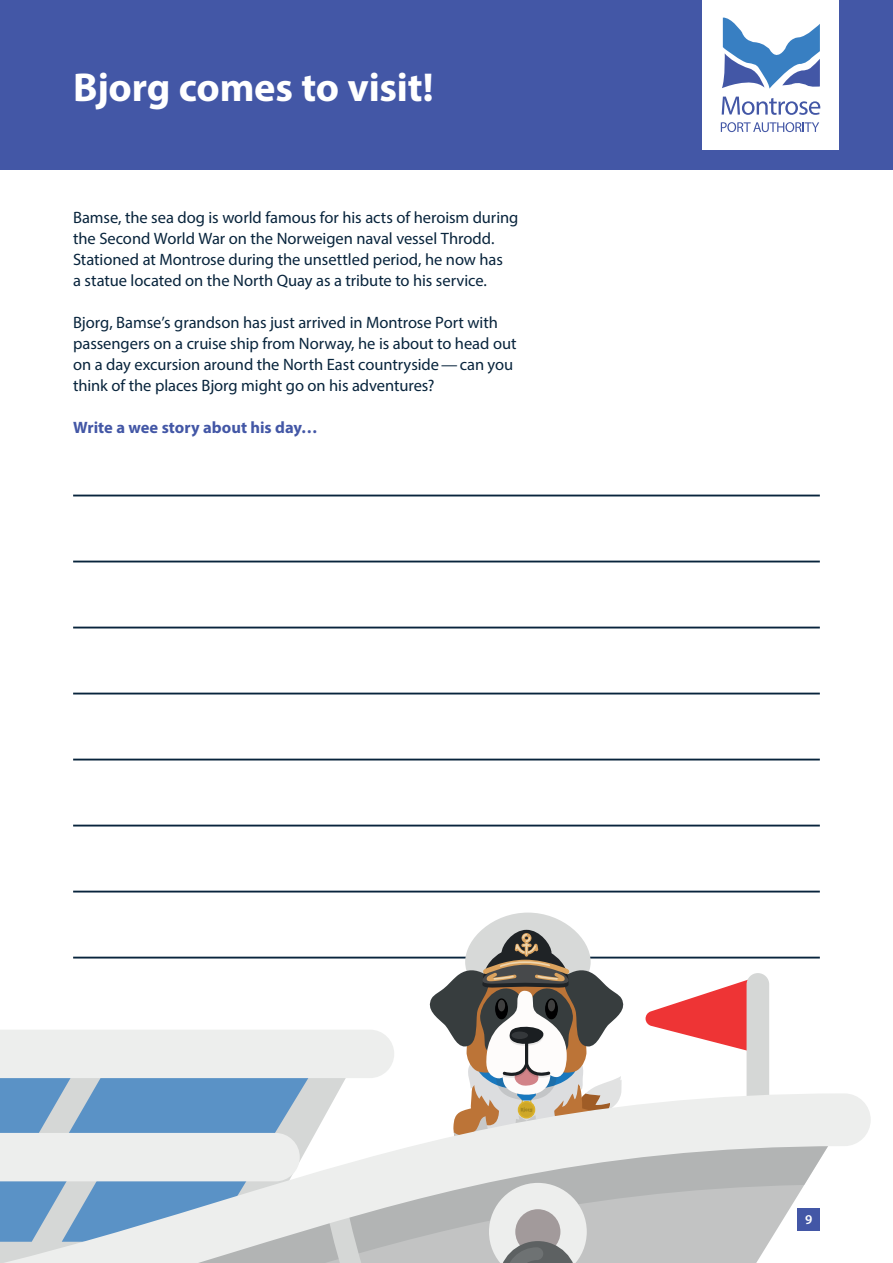
<style>
.page{position:relative;width:893px;height:1263px;background:#fff}
.page>*{position:absolute;margin:0;border:0;box-sizing:border-box;transform-origin:0 0}
.Activity_Heading{font:700 40.5px "Myriad Pro";letter-spacing:-.005em;color:#fff}
.Body_Copy{font:16.5px/21px "Myriad Pro";letter-spacing:-.005em;color:#08243c}
.Body_Copy_Bold{font:700 16.5px "Myriad Pro";color:#4357a6}
.t1{font:600 13.5px "Myriad Pro";color:#fff}
</style>
<div class="page">
<div style="left:0;top:0;width:893px;height:170px;background:#4357a6"></div>
<div style="left:702px;top:0;width:137px;height:150px;background:#fff"></div>
<svg style="left:722px;top:97px;width:98px;height:18px"></svg>
<svg style="left:721px;top:122px;width:98px;height:10px"></svg>
<svg style="left:722px;top:17px;width:98px;height:72px"></svg>
<hr style="left:73px;top:495px;width:747px;height:1px;background:#08243c">
<hr style="left:73px;top:561px;width:747px;height:1px;background:#08243c">
<hr style="left:73px;top:627px;width:747px;height:1px;background:#08243c">
<hr style="left:73px;top:693px;width:747px;height:1px;background:#08243c">
<hr style="left:73px;top:759px;width:747px;height:1px;background:#08243c">
<hr style="left:73px;top:825px;width:747px;height:1px;background:#08243c">
<hr style="left:73px;top:891px;width:747px;height:1px;background:#08243c">
<hr style="left:73px;top:957px;width:747px;height:1px;background:#08243c">
<svg style="left:790px;top:1093px;width:81px;height:138px"></svg>
<svg style="left:0;top:912px;width:790px;height:351px"></svg>
<div style="left:498px;top:1000px;width:7px;height:11px;background:#3f3f3f;border-radius:50%"></div>
<div style="left:548px;top:1000px;width:7px;height:11px;background:#3f3f3f;border-radius:50%"></div>
<p class="Activity_Heading" style="left:73px;top:61px;width:362px">Bjorg comes to visit!</p>
<p class="Body_Copy" style="left:73px;top:206px;width:447px">Bamse, the sea dog is world famous for his acts of heroism during the Second World War on the Norweigen naval vessel Throdd.<br>Stationed at Montrose during the unsettled period, he now has<br>a statue located on the North Quay as a tribute to his service.</p>
<p class="Body_Copy" style="left:73px;top:311px;width:445px">Bjorg, Bamse’s grandson has just arrived in Montrose Port with passengers on a cruise ship from Norway, he is about to head out on a day excursion around the North East countryside — can you think of the places Bjorg might go on his adventures?</p>
<p class="Body_Copy_Bold" style="left:73px;top:416px;width:246px">Write a wee story about his day…</p>
<p class="t1" style="left:805px;top:1211px;width:9px">9</p>
</div>
